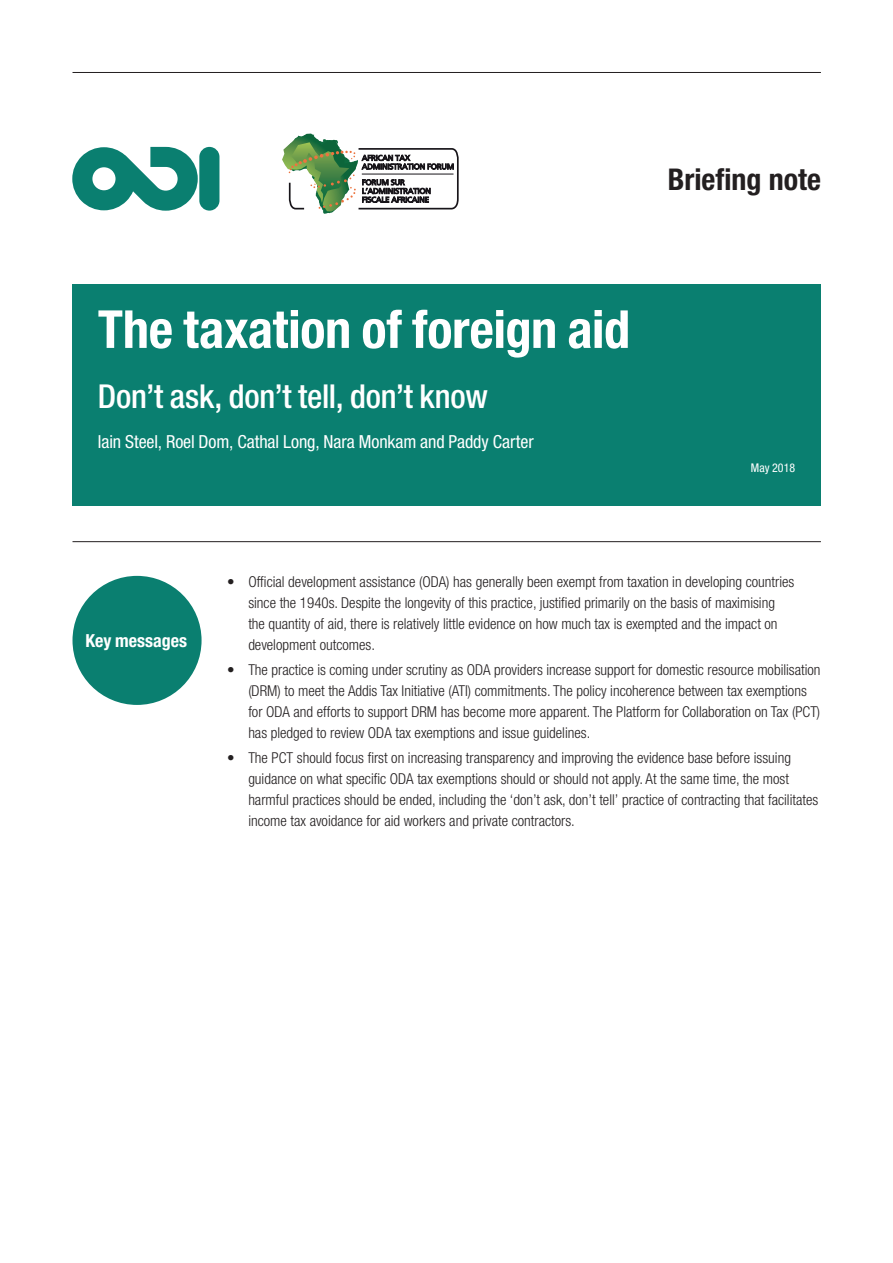
<style>
.page{position:relative;width:893px;height:1263px;background:#fff}
.page>*{position:absolute;margin:0;border:0;box-sizing:border-box;transform-origin:0 0}
.t1{font:700 condensed 52.5px "Helvetica Neue LT Std";letter-spacing:-.01em;color:#fff}
.t2{font:500 condensed 33px "Helvetica Neue LT Std";letter-spacing:-.005em;color:#fff}
.t3{font:700 condensed 30px "Helvetica Neue LT Std";color:#231f20}
.t4{font:condensed 18px "Helvetica Neue LT Std";letter-spacing:-.005em;color:#fff}
.t5{font:700 condensed 18px "Helvetica Neue LT Std";color:#fff}
.t6{font:300 condensed 15px/21px "Helvetica Neue LT Std";color:#231f20}
.t7{font:condensed 12px "Helvetica Neue LT Std";color:#fff}
</style>
<div class="page">
<hr style="left:73px;top:72px;width:748px;height:1px;background:#231f20">
<svg style="left:72px;top:147px;width:126px;height:64px"></svg>
<div style="left:199px;top:147px;width:20px;height:64px;background:#0a7f70;border-radius:10px"></div>
<hr style="left:73px;top:541px;width:748px;height:1px;background:#231f20">
<div style="left:73px;top:576px;width:129px;height:129px;background:#0a7f70;border-radius:50%"></div>
<div style="left:72px;top:285px;width:749px;height:221px;background:#0a7f70"></div>
<svg style="left:282px;top:134px;width:177px;height:80px"></svg>
<hr style="left:362px;top:174px;width:91px;height:1px;background:#18151a">
<h3 class="t3" style="left:668px;top:161px;width:155px">Briefing note</h3>
<h1 class="t1" style="left:98px;top:297px;width:534px">The taxation of foreign aid</h1>
<h2 class="t2" style="left:98px;top:377px;width:392px">Don’t ask, don’t tell, don’t know</h2>
<p class="t4" style="left:98px;top:431px;width:437px">Iain Steel, Roel Dom, Cathal Long, Nara Monkam and Paddy Carter</p>
<p class="t7" style="left:751px;top:461px;width:46px">May 2018</p>
<p class="t5" style="left:85px;top:629px;width:103px">Key messages</p>
<p class="t6" style="left:248px;top:571px;width:548px;text-indent:-21px">• Official development assistance (ODA) has generally been exempt from taxation in developing countries since the 1940s. Despite the longevity of this practice, justified primarily on the basis of maximising the quantity of aid, there is relatively little evidence on how much tax is exempted and the impact on development outcomes.</p>
<p class="t6" style="left:248px;top:659px;width:574px;text-indent:-21px">• The practice is coming under scrutiny as ODA providers increase support for domestic resource mobilisation (DRM) to meet the Addis Tax Initiative (ATI) commitments. The policy incoherence between tax exemptions for ODA and efforts to support DRM has become more apparent. The Platform for Collaboration on Tax (PCT) has pledged to review ODA tax exemptions and issue guidelines.</p>
<p class="t6" style="left:248px;top:747px;width:571px;text-indent:-21px">• The PCT should focus first on increasing transparency and improving the evidence base before issuing guidance on what specific ODA tax exemptions should or should not apply. At the same time, the most harmful practices should be ended, including the ‘don’t ask, don’t tell’ practice of contracting that facilitates income tax avoidance for aid workers and private contractors.</p>
</div>
